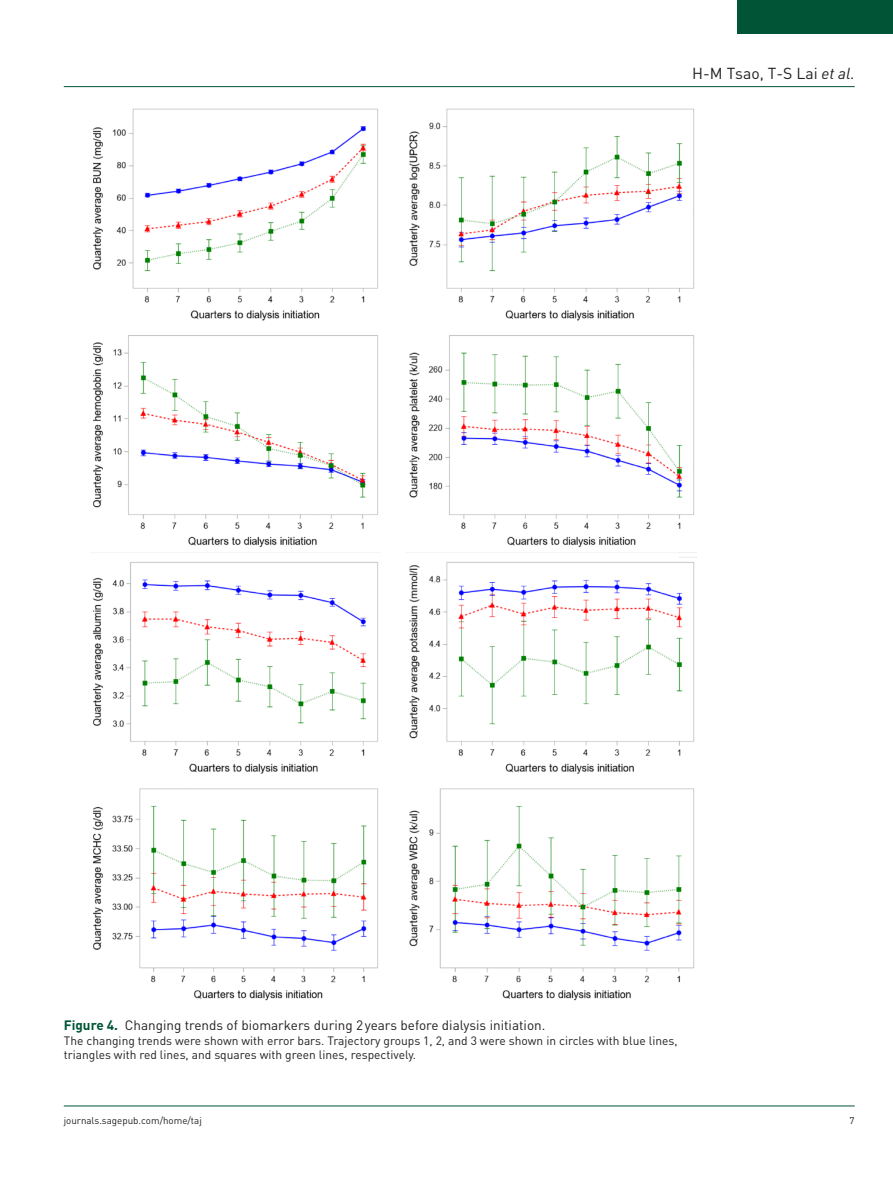
<style>
.page{position:relative;width:893px;height:1191px;background:#fff}
.page>*{position:absolute;margin:0;border:0;box-sizing:border-box;transform-origin:0 0}
.t1{font:15.75px "DIN";color:#231f20}
.t2{font:13.5px "DIN";color:#231f20}
.t3{font:12px/14.2px "DIN";color:#231f20}
.t4{font:9.75px "DIN";color:#231f20}
.s1{font-style:italic}
.s2{font-weight:700;color:#015436}
</style>
<div class="page">
<hr style="left:64px;top:86px;width:791px;height:1px;background:#015436">
<hr style="left:64px;top:1105px;width:791px;height:1px;background:#015436">
<div style="left:738px;top:0;width:155px;height:34px;background:#015436"></div>
<img style="left:93px;top:108px;width:603px;height:893px">
<h1 class="t1" style="left:692px;top:63px;width:164px">H-M Tsao, T-S Lai <span class="s1">et al.</span></h1>
<p class="t2" style="left:64px;top:1017px;width:483px"><span class="s2">Figure 4.</span> Changing trends of biomarkers during 2years before dialysis initiation.</p>
<p class="t3" style="left:64px;top:1033px;width:615px">The changing trends were shown with error bars. Trajectory groups 1, 2, and 3 were shown in circles with blue lines, triangles with red lines, and squares with green lines, respectively.</p>
<p class="t4" style="left:64px;top:1114px;width:140px">journals.sagepub.com/home/taj</p>
<p class="t4" style="left:850px;top:1114px;width:7px">7</p>
</div>
